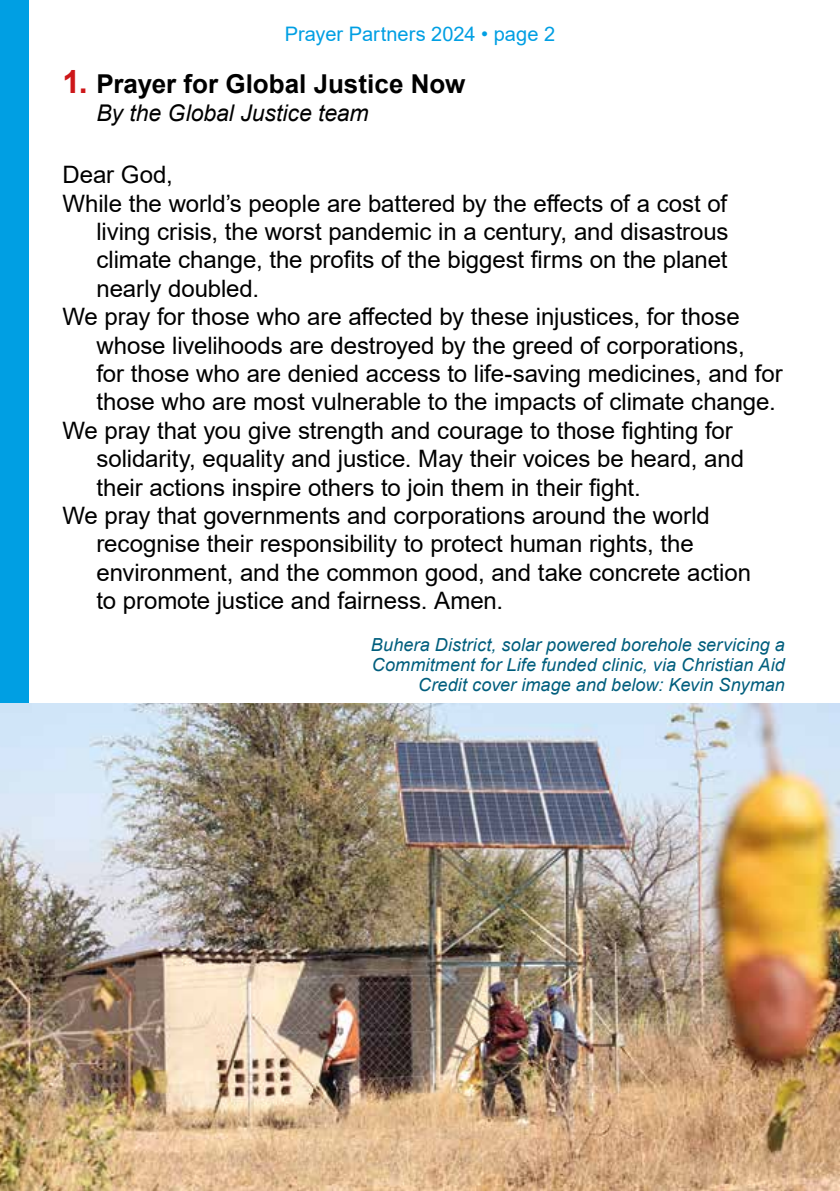
<style>
.page{position:relative;width:840px;height:1191px;background:#fff}
.page>*{position:absolute;margin:0;border:0;box-sizing:border-box;transform-origin:0 0}
.t1{font:700 26px "Arial";color:#000}
.t2{font:24px "Arial";letter-spacing:-.005em;color:#000}
.t3{font:italic 23px "Arial";letter-spacing:-.005em;color:#000}
.t4{font:20px "Arial";letter-spacing:.005em;color:#009fe3}
.t5{font:italic 18px/20px "Arial";letter-spacing:.005em;color:#005e7d;text-align:right}
.s1{font-size:32px;color:#cd1719}
</style>
<div class="page">
<div style="left:0;top:0;width:28px;height:1191px;background:#009fe3"></div>
<img style="left:0;top:703px;width:839px;height:488px">
<p class="t4" style="left:284px;top:20px;width:272px">Prayer Partners 2024 • page 2</p>
<p class="t1" style="left:62px;top:65px;width:404px"><span class="s1">1.</span> Prayer for Global Justice Now</p>
<p class="t3" style="left:96px;top:98px;width:273px">By the Global Justice team</p>
<p class="t2" style="left:62px;top:158px;width:112px">Dear God,</p>
<p class="t2" style="left:62px;top:187px;width:665px">While the world’s people are battered by the effects of a cost of</p>
<p class="t2" style="left:96px;top:215px;width:633px">living crisis, the worst pandemic in a century, and disastrous</p>
<p class="t2" style="left:96px;top:243px;width:632px">climate change, the profits of the biggest firms on the planet</p>
<p class="t2" style="left:96px;top:272px;width:164px">nearly doubled.</p>
<p class="t2" style="left:62px;top:300px;width:678px">We pray for those who are affected by these injustices, for those</p>
<p class="t2" style="left:96px;top:329px;width:649px">whose livelihoods are destroyed by the greed of corporations,</p>
<p class="t2" style="left:96px;top:357px;width:687px">for those who are denied access to life-saving medicines, and for</p>
<p class="t2" style="left:96px;top:385px;width:680px">those who are most vulnerable to the impacts of climate change.</p>
<p class="t2" style="left:62px;top:414px;width:671px">We pray that you give strength and courage to those fighting for</p>
<p class="t2" style="left:96px;top:442px;width:648px">solidarity, equality and justice. May their voices be heard, and</p>
<p class="t2" style="left:96px;top:471px;width:545px">their actions inspire others to join them in their fight.</p>
<p class="t2" style="left:62px;top:499px;width:648px">We pray that governments and corporations around the world</p>
<p class="t2" style="left:96px;top:527px;width:598px">recognise their responsibility to protect human rights, the</p>
<p class="t2" style="left:96px;top:556px;width:655px">environment, and the common good, and take concrete action</p>
<p class="t2" style="left:96px;top:584px;width:408px">to promote justice and fairness. Amen.</p>
<p class="t5" style="left:371px;top:635px;width:415px">Buhera District, solar powered borehole servicing a<br>Commitment for Life funded clinic, via Christian Aid<br>Credit cover image and below: Kevin Snyman</p>
</div>
